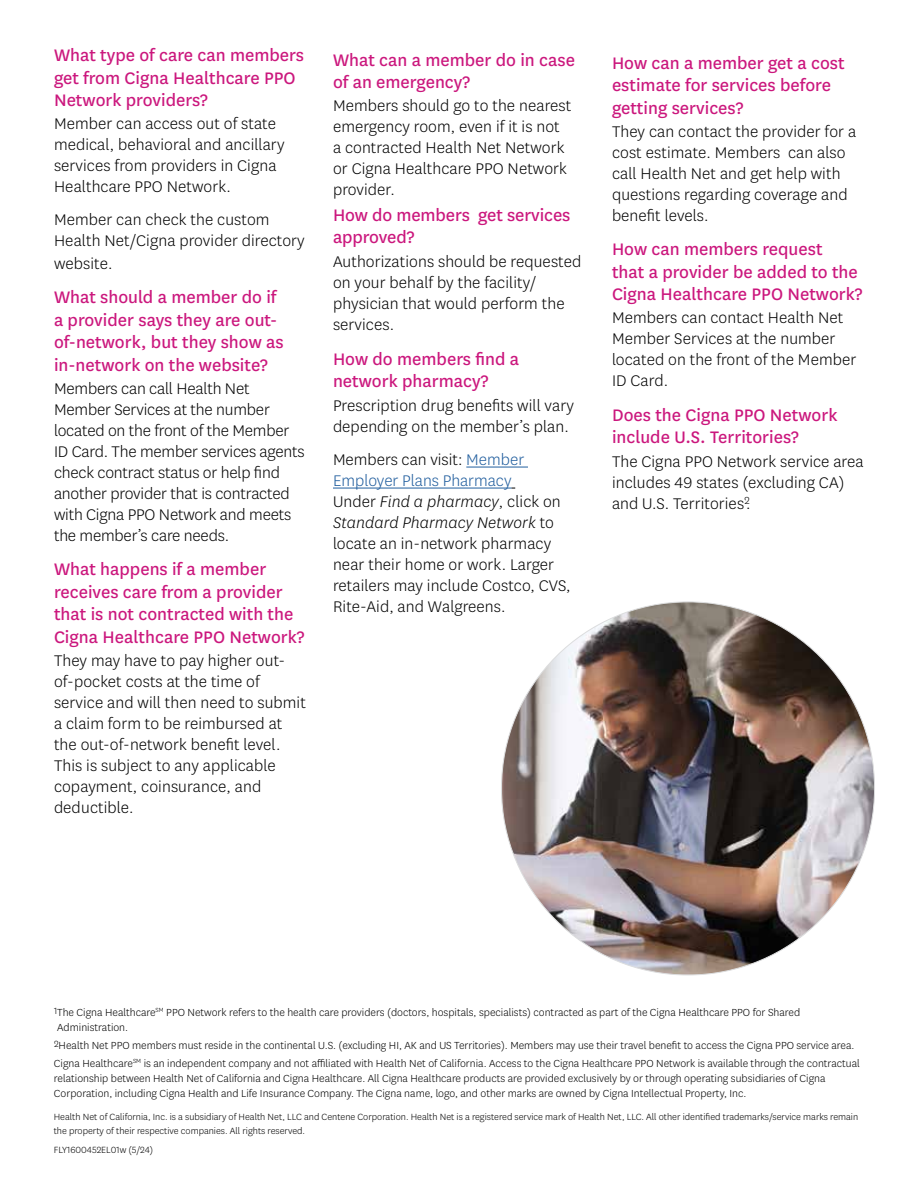
<style>
.page{position:relative;width:918px;height:1188px;background:#fff}
.page>*{position:absolute;margin:0;border:0;box-sizing:border-box;transform-origin:0 0}
.t1{font:19.5px/22.5px "Centene Sans";color:#cb177d}
.t2{font:300 18px/21px "Centene Sans";letter-spacing:.005em;color:#000}
.t3{font:300 12px/15px "Centene Sans";color:#000}
.t4{font:300 10.5px/13.5px "Centene Sans";color:#000}
.s1{color:#215e9e}
.s2{font-style:italic}
</style>
<div class="page">
<hr style="left:466px;top:467px;width:62px;height:1px;background:#215e9e">
<hr style="left:333px;top:488px;width:179px;height:1px;background:#215e9e">
<img style="left:501px;top:602px;width:374px;height:373px;border-radius:185px">
<h2 class="t1" style="left:54px;top:43px;width:252px">What type of care can members get from Cigna Healthcare PPO<br>Network providers?</h2>
<p class="t2" style="left:54px;top:113px;width:232px">Member can access out of state medical, behavioral and ancillary services from providers in Cigna<br>Healthcare PPO Network.</p>
<p class="t2" style="left:54px;top:208px;width:252px;line-height:21.8px">Member can check the custom<br>Health Net/Cigna provider directory website.</p>
<h2 class="t1" style="left:54px;top:285px;width:231px">What should a member do if a provider says they are out&shy;of-network, but they show as in-network on the website?</h2>
<p class="t2" style="left:54px;top:377px;width:252px">Members can call Health Net<br>Member Services at the number located on the front of the Member<br>ID Card. The member services agents check contract status or help find another provider that is contracted with Cigna PPO Network and meets the member’s care needs.</p>
<h2 class="t1" style="left:54px;top:557px;width:252px">What happens if a member receives care from a provider that is not contracted with the<br>Cigna Healthcare PPO Network?</h2>
<p class="t2" style="left:54px;top:650px;width:253px">They may have to pay higher out&shy;of-pocket costs at the time of service and will then need to submit a claim form to be reimbursed at the out-of-network benefit level.<br>This is subject to any applicable copayment, coinsurance, and deductible.</p>
<h2 class="t1" style="left:333px;top:47px;width:243px">What can a member do in case of an emergency?</h2>
<p class="t2" style="left:333px;top:95px;width:240px">Members should go to the nearest emergency room, even if it is not a contracted Health Net Network or Cigna Healthcare PPO Network provider.</p>
<h2 class="t1" style="left:333px;top:203px;width:239px">How do members get services approved?</h2>
<p class="t2" style="left:333px;top:251px;width:250px">Authorizations should be requested on your behalf by the facility/ physician that would perform the services.</p>
<h2 class="t1" style="left:333px;top:347px;width:188px">How do members find a network pharmacy?</h2>
<p class="t2" style="left:333px;top:395px;width:243px">Prescription drug benefits will vary depending on the member’s plan.</p>
<p class="t2" style="left:333px;top:449px;width:239px">Members can visit: <span class="s1">Member<br>Employer Plans Pharmacy<br></span>Under <span class="s2">Find a pharmacy</span>, click on<br><span class="s2">Standard Pharmacy Network</span> to locate an in-network pharmacy near their home or work. Larger retailers may include Costco, CVS,<br>Rite-Aid, and Walgreens.</p>
<h2 class="t1" style="left:612px;top:50px;width:234px">How can a member get a cost estimate for services before getting services?</h2>
<p class="t2" style="left:612px;top:120px;width:246px">They can contact the provider for a cost estimate. Members can also call Health Net and get help with questions regarding coverage and benefit levels.</p>
<h2 class="t1" style="left:612px;top:237px;width:252px">How can members request<br>that a provider be added to the<br>Cigna Healthcare PPO Network?</h2>
<p class="t2" style="left:612px;top:307px;width:246px">Members can contact Health Net<br>Member Services at the number located on the front of the Member<br>ID Card.</p>
<h2 class="t1" style="left:612px;top:403px;width:227px">Does the Cigna PPO Network include U.S. Territories?</h2>
<p class="t2" style="left:612px;top:450px;width:253px">The Cigna PPO Network service area includes 49 states (excluding CA) and U.S. Territories<sup>2</sup></p>
<p class="t2" style="left:746px;top:492px;width:6px">.</p>
<h1 class="t3" style="left:54px;top:1004px;width:748px"><sup>1</sup>The Cigna Healthcare<sup>SM</sup> PPO Network refers to the health care providers (doctors, hospitals, specialists) contracted as part of the Cigna Healthcare PPO for Shared<br>Administration.</h1>
<p class="t3" style="left:54px;top:1055px;width:807px">Cigna Healthcare<sup>SM</sup> is an independent company and not affiliated with Health Net of California. Access to the Cigna Healthcare PPO Network is available through the contractual relationship between Health Net of California and Cigna Healthcare. All Cigna Healthcare products are provided exclusively by or through operating subsidiaries of Cigna<br>Corporation, including Cigna Health and Life Insurance Company. The Cigna name, logo, and other marks are owned by Cigna Intellectual Property, Inc.</p>
<p class="t4" style="left:54px;top:1110px;width:806px">Health Net of California, Inc. is a subsidiary of Health Net, LLC and Centene Corporation. Health Net is a registered service mark of Health Net, LLC. All other identified trademarks/service marks remain the property of their respective companies. All rights reserved.</p>
<p class="t4" style="left:54px;top:1143px;width:101px">FLY1600452EL01w (5/24)</p>
<p class="t3" style="left:54px;top:1037px;width:802px"><sup>2</sup>Health Net PPO members must reside in the continental U.S. (excluding HI, AK and US Territories). Members may use their travel benefit to access the Cigna PPO service area.</p>
</div>
